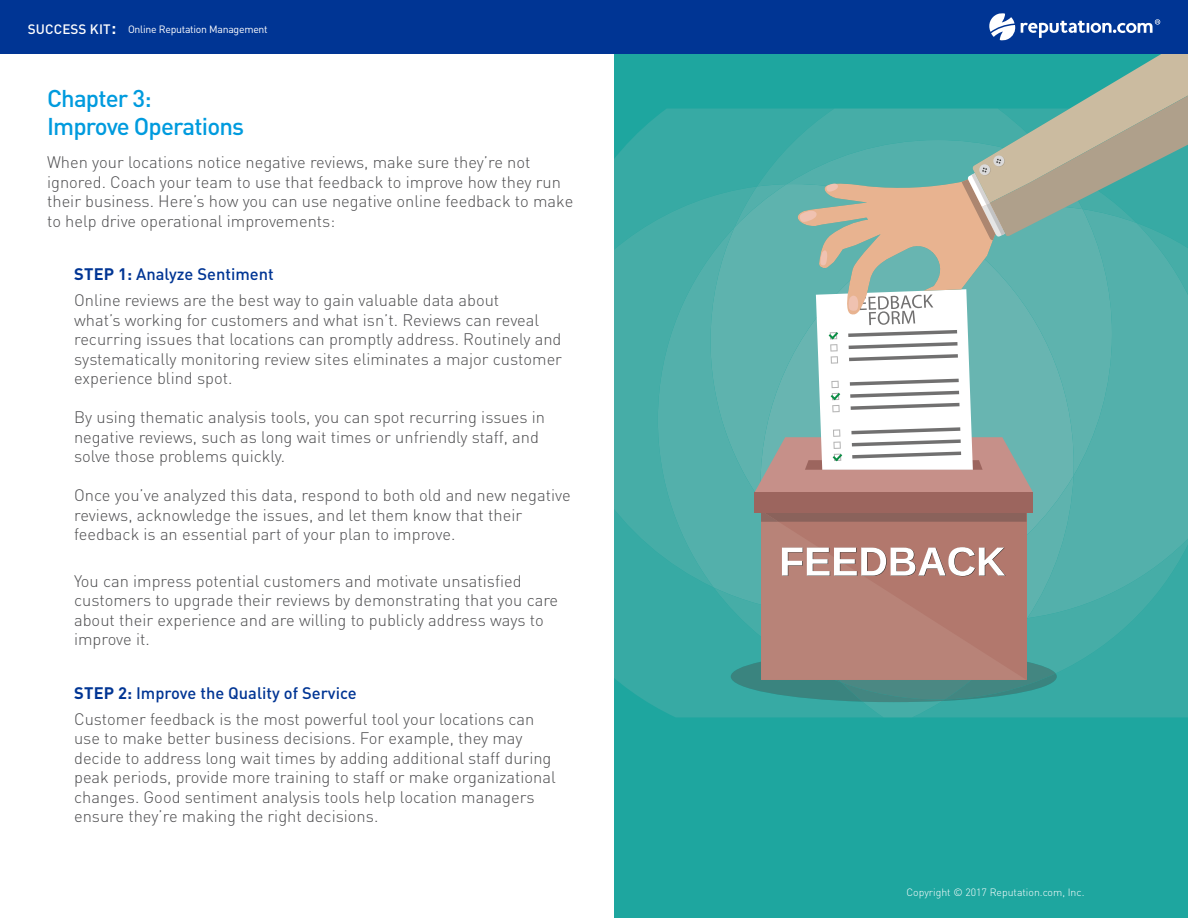
<style>
.page{position:relative;width:1188px;height:918px;background:#fff}
.page>*{position:absolute;margin:0;border:0;box-sizing:border-box;transform-origin:0 0}
.blue_header{font:500 24px/28.5px "DIN Pro";letter-spacing:-.035em;color:#009bde}
.Body{font:300 16.5px/19.5px "DIN Pro";color:#4d4d4f}
.purple_subheader{font:500 16.5px "DIN Pro";color:#003594}
.t1{font:10.5px "DIN Pro";letter-spacing:-.025em;color:#fff}
.Body_copy{font:300 10.5px "DIN Pro";color:#fff}
.s1{font-weight:500;font-size:13.5px}
.s2{font-weight:500;font-size:19.5px}
.s3{font-weight:700}
</style>
<div class="page">
<div style="left:0;top:0;width:1188px;height:54px;background:#003594"></div>
<svg style="left:989px;top:13px;width:171px;height:28px"></svg>
<div style="left:615px;top:54px;width:573px;height:864px;background:#1ea69f"></div>
<svg style="left:615px;top:116px;width:43px;height:71px;fill:#37aaa4"></svg>
<svg style="left:615px;top:588px;width:43px;height:120px;background:#34a9a3"></svg>
<svg style="left:615px;top:187px;width:43px;height:401px;background:#42aca6"></svg>
<svg style="left:658px;top:54px;width:530px;height:663px;background:#74aba3"></svg>
<p class="t1" style="left:28px;top:22px;width:241px"><span class="s1">SUCCESS KIT</span><span class="s2">:</span> Online Reputation Management</p>
<p class="blue_header" style="left:47px;top:83px;width:199px">Chapter 3:<br>Improve Operations</p>
<p class="Body" style="left:47px;top:152px;width:528px">When your locations notice negative reviews, make sure they’re not ignored. Coach your team to use that feedback to improve how they run their business. Here’s how you can use negative online feedback to make to help drive operational improvements:</p>
<p class="purple_subheader" style="left:74px;top:263px;width:201px"><span class="s3">STEP 1:</span> Analyze Sentiment</p>
<p class="Body" style="left:74px;top:290px;width:489px">Online reviews are the best way to gain valuable data about<br>what’s working for customers and what isn’t. Reviews can reveal recurring issues that locations can promptly address. Routinely and systematically monitoring review sites eliminates a major customer experience blind spot.</p>
<p class="Body" style="left:74px;top:407px;width:472px">By using thematic analysis tools, you can spot recurring issues in negative reviews, such as long wait times or unfriendly staff, and solve those problems quickly.</p>
<p class="Body" style="left:74px;top:485px;width:498px">Once you’ve analyzed this data, respond to both old and new negative reviews, acknowledge the issues, and let them know that their feedback is an essential part of your plan to improve.</p>
<p class="Body" style="left:74px;top:571px;width:486px">You can impress potential customers and motivate unsatisfied customers to upgrade their reviews by demonstrating that you care about their experience and are willing to publicly address ways to improve it.</p>
<p class="purple_subheader" style="left:74px;top:682px;width:284px"><span class="s3">STEP 2:</span> Improve the Quality of Service</p>
<p class="Body" style="left:74px;top:709px;width:483px">Customer feedback is the most powerful tool your locations can use to make better business decisions. For example, they may decide to address long wait times by adding additional staff during peak periods, provide more training to staff or make organizational changes. Good sentiment analysis tools help location managers ensure they’re making the right decisions.</p>
<p class="Body_copy" style="left:906px;top:885px;width:180px">Copyright © 2017 Reputation.com, Inc.</p>
</div>
